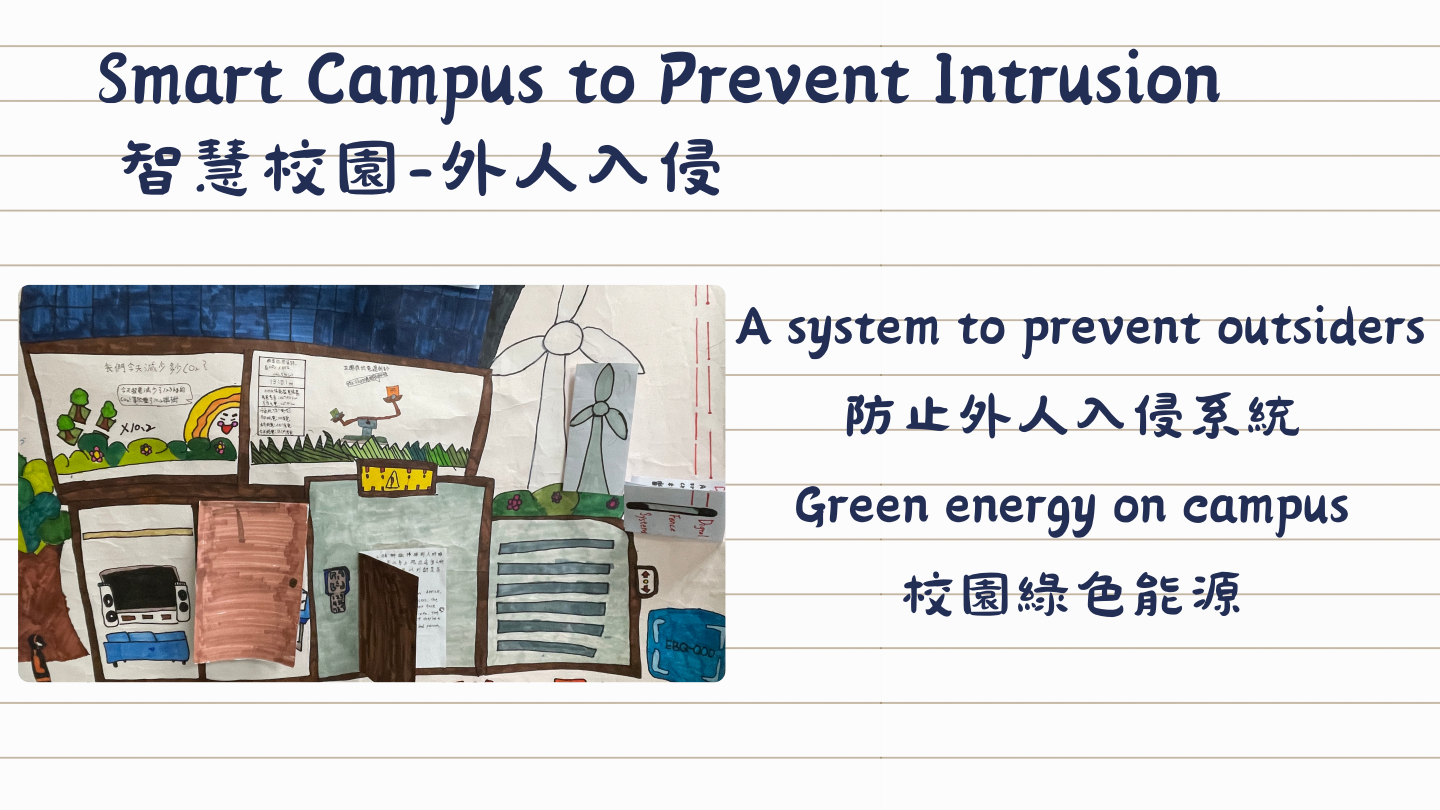
<style>
.page{position:relative;width:1440px;height:810px;background:#fff}
.page>*{position:absolute;margin:0;border:0;box-sizing:border-box;transform-origin:0 0}
.t1{font:90px "Canva Li CN";color:#232e54}
.t2{font:80px "Canva Li CN";color:#232e54}
.t3{font:64px "Canva Li CN";color:#232e54}
</style>
<div class="page">
<img style="left:0;top:639px;width:1440px;height:120px">
<img style="left:18px;top:285px;width:707px;height:397px">
<p class="t1" style="left:96px;top:40px;width:1126px">Smart Campus to Prevent Intrusion</p>
<p class="t2" style="left:115px;top:134px;width:613px">智慧校園-外人入侵</p>
<p class="t3" style="left:734px;top:299px;width:693px">A system to prevent outsiders</p>
<h1 class="t3" style="left:842px;top:388px;width:462px">防止外人入侵系統</h1>
<h2 class="t3" style="left:794px;top:478px;width:557px">Green energy on campus</h2>
<p class="t3" style="left:899px;top:567px;width:347px">校園綠色能源</p>
</div>
